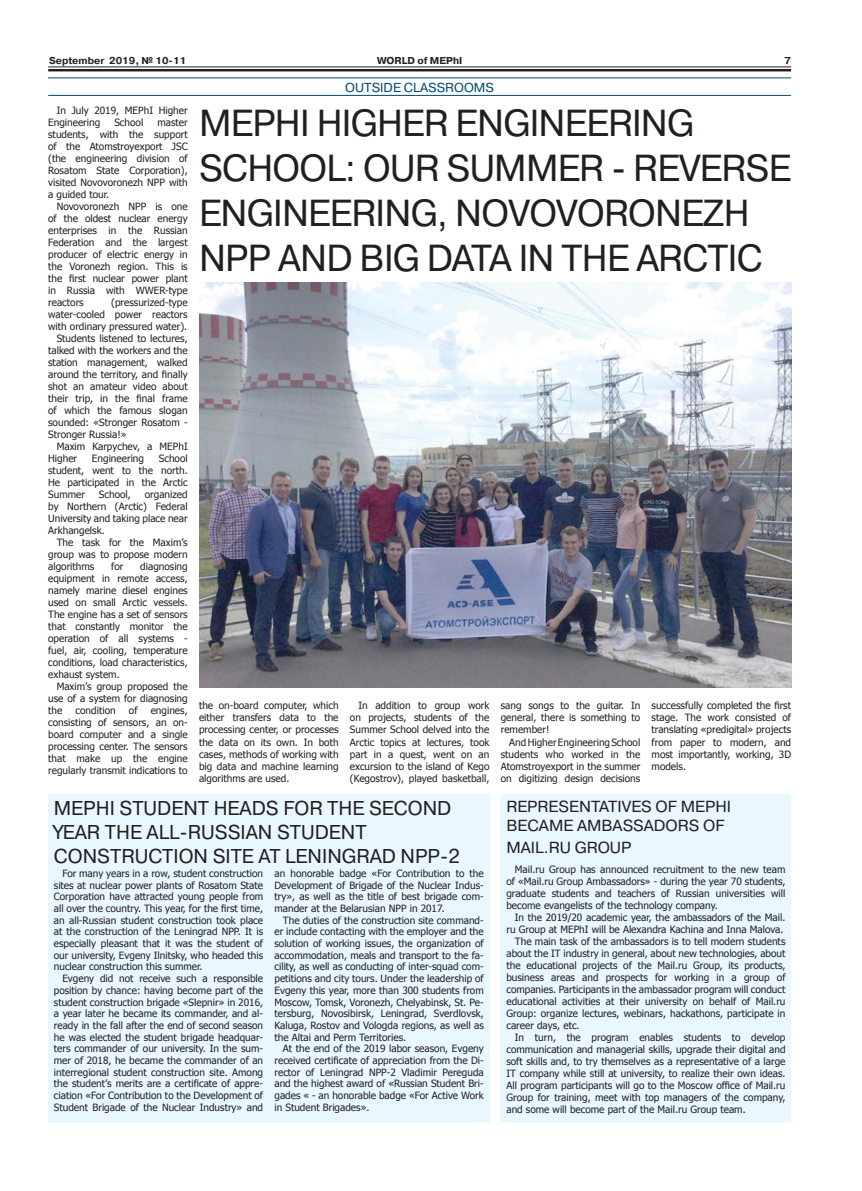
<style>
.page{position:relative;width:862px;height:1191px;background:#fff}
.page>*{position:absolute;margin:0;border:0;box-sizing:border-box;transform-origin:0 0}
.t1{font:37.6px/45.1px "Pragmatica C";letter-spacing:-.02em;color:#231f20}
.t2{font:20px/24px "Pragmatica C";color:#231f20}
.t3{font:16px/19.2px "Pragmatica C";color:#231f20}
.t4{font:13px "Pragmatica C";color:#004a72}
.t5{font:10px/12px "Tahoma";color:#231f20;text-align:justify}
.t6{font:700 10px "Pragmatica C";color:#231f20}
</style>
<div class="page">
<hr style="left:48px;top:66px;width:743px;height:1px;background:#231f20">
<hr style="left:48px;top:69px;width:743px;height:2px;background:#231f20">
<hr style="left:48px;top:78px;width:743px;height:1px;background:#004a72">
<hr style="left:48px;top:95px;width:743px;height:1px;background:#004a72">
<img style="left:199px;top:282px;width:592px;height:405px">
<div style="left:48px;top:794px;width:441px;height:328px;background:#e9f7fe"></div>
<div style="left:501px;top:794px;width:290px;height:328px;background:#e9f7fe"></div>
<p class="t6" style="left:49px;top:55px;width:139px">September 2019, № 10-11</p>
<p class="t6" style="left:377px;top:55px;width:87px">WORLD of MEPhI</p>
<p class="t6" style="left:784px;top:55px;width:8px">7</p>
<h3 class="t4" style="left:345px;top:83px;width:150px">OUTSIDE CLASSROOMS</h3>
<p class="t5" style="left:48px;top:104px;width:141px;text-indent:9px">In July 2019, MEPhI Higher<br>Engineering</p>
<h1 class="t1" style="left:199px;top:104px;width:593px">MEPHI HIGHER ENGINEERING<br>SCHOOL: OUR SUMMER - REVERSE<br>ENGINEERING, NOVOVORONEZH<br>NPP AND BIG DATA IN THE ARCTIC</h1>
<p class="t5" style="left:114px;top:116px;width:30px">School</p>
<p class="t5" style="left:48px;top:116px;width:141px;text-indent:109px">master students, with the support of the Atomstroyexport JSC (the engineering division of Rosatom State Corporation), visited Novovoronezh NPP with a guided tour.</p>
<p class="t5" style="left:48px;top:200px;width:141px;text-indent:9px">Novovoronezh NPP is one of the oldest nuclear energy enterprises in the Russian Federation and the largest producer of electric energy in the Voronezh region. This is the first nuclear power plant in Russia with WWER-type reactors</p>
<p class="t5" style="left:111px;top:296px;width:78px">(pressurized-type</p>
<p class="t5" style="left:48px;top:308px;width:141px">water-cooled power reactors</p>
<p class="t5" style="left:48px;top:320px;width:141px">with ordinary pressured water).</p>
<p class="t5" style="left:57px;top:332px;width:132px">Students listened to lectures,</p>
<p class="t5" style="left:48px;top:344px;width:141px">talked with the workers and the</p>
<p class="t5" style="left:48px;top:356px;width:141px">station management, walked</p>
<p class="t5" style="left:48px;top:368px;width:141px">around the territory, and finally</p>
<p class="t5" style="left:48px;top:380px;width:141px">shot an amateur video about</p>
<p class="t5" style="left:48px;top:392px;width:141px">their trip, in the final frame</p>
<p class="t5" style="left:48px;top:404px;width:141px">of which the famous slogan</p>
<p class="t5" style="left:48px;top:416px;width:141px">sounded: «Stronger Rosatom -</p>
<p class="t5" style="left:48px;top:428px;width:80px">Stronger Russia!»</p>
<p class="t5" style="left:57px;top:440px;width:132px">Maxim Karpychev, a MEPhI</p>
<p class="t5" style="left:48px;top:452px;width:31px">Higher</p>
<p class="t5" style="left:92px;top:452px;width:54px">Engineering</p>
<p class="t5" style="left:48px;top:452px;width:141px;text-indent:111px">School student, went to the north.<br>He participated in the Arctic Summer</p>
<p class="t5" style="left:48px;top:488px;width:141px;text-indent:97px">organized by Northern (Arctic) Federal University and taking place near Arkhangelsk.</p>
<p class="t5" style="left:48px;top:536px;width:141px;text-indent:9px">The task for the Maxim’s group was to propose modern algorithms</p>
<p class="t5" style="left:99px;top:488px;width:33px">School,</p>
<p class="t5" style="left:111px;top:560px;width:14px">for</p>
<p class="t5" style="left:48px;top:560px;width:141px;text-indent:92px">diagnosing equipment in remote access, namely marine diesel engines used on small Arctic vessels.<br>The engine has a set of sensors that constantly monitor the operation of all systems - fuel, air, cooling, temperature conditions, load characteristics, exhaust system.</p>
<p class="t5" style="left:48px;top:680px;width:141px;text-indent:9px">Maxim’s group proposed the use of a system for diagnosing the</p>
<p class="t5" style="left:651px;top:699px;width:141px">successfully completed the first stage. The work consisted of translating «predigital» projects from paper to modern, and most importantly, working, 3D models.</p>
<p class="t5" style="left:48px;top:704px;width:141px;text-indent:102px">engines, consisting of sensors, an on&shy;board computer and a single processing center. The sensors that make up the engine regularly transmit indications to</p>
<p class="t5" style="left:199px;top:699px;width:141px">the on-board computer, which either transfers data to the processing center, or processes the data on its own. In both cases, methods of working with big data and machine learning algorithms are used.</p>
<p class="t5" style="left:350px;top:699px;width:141px;text-indent:9px">In addition to group work on projects, students of the Summer School delved into the Arctic topics at lectures, took part in a quest, went on an excursion to the island of Kego (Kegostrov), played basketball,</p>
<p class="t5" style="left:501px;top:699px;width:141px">sang songs to the guitar. In general, there is something to remember!</p>
<p class="t5" style="left:76px;top:704px;width:42px">condition</p>
<p class="t5" style="left:129px;top:704px;width:10px">of</p>
<p class="t5" style="left:501px;top:735px;width:141px;text-indent:9px">And Higher Engineering School students who worked in the Atomstroyexport in the summer on digitizing design decisions</p>
<h2 class="t2" style="left:54px;top:798px;width:407px">MEPHI STUDENT HEADS FOR THE SECOND<br>YEAR THE ALL-RUSSIAN STUDENT<br>CONSTRUCTION SITE AT LENINGRAD NPP-2</h2>
<p class="t5" style="left:54px;top:867px;width:211px;line-height:11.7px;text-indent:9px">For many years in a row, student construction sites at nuclear power plants of Rosatom State Corporation have attracted young people from all over the country. This year, for the first time, an all-Russian student construction took place at the construction of the Leningrad NPP. It is especially pleasant that it was the student of our university, Evgeny Ilnitsky, who headed this nuclear construction this summer.</p>
<p class="t5" style="left:54px;top:972px;width:211px;line-height:11.7px;text-indent:9px">Evgeny did not receive such a responsible position by chance: having become part of the student construction brigade «Slepnir» in 2016, a year later he became its commander, and al&shy;ready in the fall after the end of second season he was elected the student brigade headquar&shy;ters commander of our university. In the sum&shy;mer of 2018, he became the commander of an interregional student construction site. Among the student’s merits are a certificate of appre&shy;ciation «For Contribution to the Development of Student Brigade of the Nuclear Industry» and</p>
<p class="t5" style="left:274px;top:867px;width:211px;line-height:11.7px">an honorable badge «For Contribution to the Development of Brigade of the Nuclear Indus&shy;try», as well as the title of best brigade com&shy;mander at the Belarusian NPP in 2017.</p>
<p class="t5" style="left:274px;top:913px;width:211px;line-height:11.7px;text-indent:9px">The duties of the construction site command&shy;er include contacting with the employer and the solution of working issues, the organization of accommodation, meals and transport to the fa&shy;cility, as well as conducting of inter-squad com&shy;petitions and city tours. Under the leadership of Evgeny this year, more than 300 students from Moscow, Tomsk, Voronezh, Chelyabinsk, St. Pe&shy;tersburg, Novosibirsk, Leningrad, Sverdlovsk, Kaluga, Rostov and Vologda regions, as well as the Altai and Perm Territories.</p>
<p class="t5" style="left:274px;top:1042px;width:211px;line-height:11.7px;text-indent:9px">At the end of the 2019 labor season, Evgeny received certificate of appreciation from the Di&shy;rector of Leningrad NPP-2 Vladimir Pereguda and the highest award of «Russian Student Bri&shy;gades « - an honorable badge «For Active Work in Student Brigades».</p>
<h3 class="t3" style="left:506px;top:798px;width:226px">REPRESENTATIVES OF MEPHI<br>BECAME AMBASSADORS OF</h3>
<h3 class="t3" style="left:506px;top:839px;width:127px">MAIL.RU GROUP</h3>
<p class="t5" style="left:506px;top:863px;width:281px;text-indent:9px">Mail.ru Group has announced recruitment to the new team of «Mail.ru Group Ambassadors» - during the year 70 students, graduate students and teachers of Russian universities will become evangelists of the technology company.</p>
<p class="t5" style="left:515px;top:911px;width:272px">In the 2019/20 academic year, the ambassadors of the Mail.</p>
<p class="t5" style="left:506px;top:923px;width:279px">ru Group at MEPhI will be Alexandra Kachina and Inna Malova.</p>
<p class="t5" style="left:515px;top:935px;width:272px">The main task of the ambassadors is to tell modern students</p>
<p class="t5" style="left:506px;top:947px;width:281px">about the IT industry in general, about new technologies, about</p>
<p class="t5" style="left:506px;top:959px;width:281px">the educational projects of the Mail.ru Group, its products,</p>
<p class="t5" style="left:506px;top:971px;width:281px">business areas and prospects for working in a group of</p>
<p class="t5" style="left:506px;top:983px;width:281px">companies. Participants in the ambassador program will conduct</p>
<p class="t5" style="left:506px;top:995px;width:281px">educational activities at their university on behalf of Mail.ru</p>
<p class="t5" style="left:506px;top:1007px;width:281px">Group: organize lectures, webinars, hackathons, participate in</p>
<p class="t5" style="left:506px;top:1019px;width:75px">career days, etc.</p>
<p class="t5" style="left:515px;top:1031px;width:272px">In turn, the program enables students to develop</p>
<p class="t5" style="left:506px;top:1043px;width:281px">communication and managerial skills, upgrade their digital and</p>
<p class="t5" style="left:506px;top:1055px;width:280px">soft skills and, to try themselves as a representative of a large</p>
<p class="t5" style="left:506px;top:1067px;width:281px">IT company while still at university, to realize their own ideas.</p>
<p class="t5" style="left:506px;top:1079px;width:280px">All program participants will go to the Moscow office of Mail.ru</p>
<p class="t5" style="left:506px;top:1091px;width:280px">Group for training, meet with top managers of the company,</p>
<p class="t5" style="left:506px;top:1103px;width:241px">and some will become part of the Mail.ru Group team.</p>
</div>
